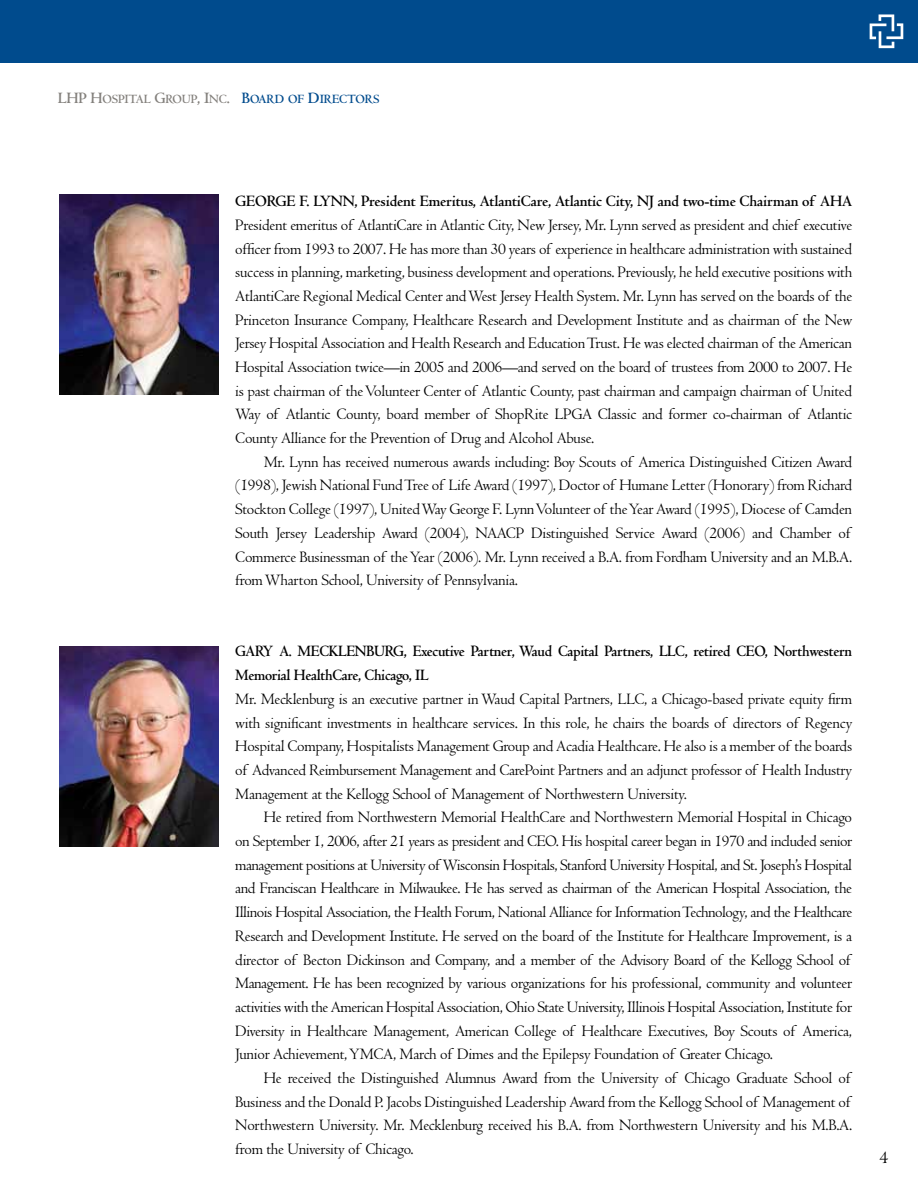
<style>
.page{position:relative;width:918px;height:1188px;background:#fff}
.page>*{position:absolute;margin:0;border:0;box-sizing:border-box;transform-origin:0 0}
.t1{font:18px "Centaur";color:#000}
.t2{font:16.5px/23.7px "Centaur";letter-spacing:-.015em;color:#000;text-align:justify}
.t3{font:700 16.5px/23.7px "Centaur";letter-spacing:-.02em;color:#000;scale:.94 1}
.t4{font:700 16.5px "Centaur";letter-spacing:-.02em;color:#000}
.t5{font:13.2px "Centaur MT Bold SC800";letter-spacing:-.015em;color:#004b8d}
.s1{font-size:16.5px;color:#827f7b}
.s2{color:#827f7b}
.s3{font-size:16.5px}
</style>
<div class="page">
<img style="left:59px;top:194px;width:159px;height:200px">
<img style="left:59px;top:646px;width:159px;height:200px">
<div style="left:0;top:0;width:918px;height:63px;background:#004b8d"></div>
<svg style="left:870px;top:14px;width:33px;height:34px"></svg>
<p class="t5" style="left:58px;top:92px;width:323px"><span class="s1">LHP H</span><span class="s2">OSPITAL</span> <span class="s1">G</span><span class="s2">ROUP</span><span class="s1">, I</span><span class="s2">NC</span><span class="s1">.</span> <span class="s3">B</span>OARD OF <span class="s3">D</span>IRECTORS</p>
<p class="t4" style="left:235px;top:192px;width:597px">George F. Lynn, President Emeritus, AtlantiCare, Atlantic City, NJ and two-time Chairman of AHA</p>
<p class="t2" style="left:235px;top:213px;width:619px">President emeritus of AtlantiCare in Atlantic City, New Jersey, Mr. Lynn served as president and chief executive officer from 1993 to 2007. He has more than 30 years of experience in healthcare administration with sustained success in planning, marketing, business development and operations. Previously, he held executive positions with AtlantiCare Regional Medical Center and West Jersey Health System. Mr. Lynn has served on the boards of the Princeton Insurance Company, Healthcare Research and Development Institute and as chairman of the New Jersey Hospital Association and Health Research and Education Trust. He was elected chairman of the American Hospital Association twice—in 2005 and 2006—and served on the board of trustees from 2000 to 2007. He is past chairman of the Volunteer Center of Atlantic County, past chairman and campaign chairman of United Way of Atlantic County, board member of ShopRite LPGA Classic and former co-chairman of Atlantic County Alliance for the Prevention of Drug and Alcohol Abuse.</p>
<p class="t2" style="left:235px;top:450px;width:619px;text-indent:29px">Mr. Lynn has received numerous awards including: Boy Scouts of America Distinguished Citizen Award (1998), Jewish National Fund Tree of Life Award (1997), Doctor of Humane Letter (Honorary) from Richard Stockton College (1997), United Way George F. Lynn Volunteer of the Year Award (1995), Diocese of Camden South Jersey Leadership Award (2004), NAACP Distinguished Service Award (2006) and Chamber of Commerce Businessman of the Year (2006). Mr. Lynn received a B.A. from Fordham University and an M.B.A. from Wharton School, University of Pennsylvania.</p>
<p class="t3" style="left:235px;top:640px;width:658px">Gary A. Mecklenburg, Executive Partner, Waud Capital Partners, LLC, retired CEO, Northwestern<br>Memorial HealthCare, Chicago, IL</p>
<p class="t2" style="left:235px;top:687px;width:618px">Mr. Mecklenburg is an executive partner in Waud Capital Partners, LLC, a Chicago-based private equity firm with significant investments in healthcare services. In this role, he chairs the boards of directors of Regency Hospital Company, Hospitalists Management Group and Acadia Healthcare. He also is a member of the boards of Advanced Reimbursement Management and CarePoint Partners and an adjunct professor of Health Industry Management at the Kellogg School of Management of Northwestern University.</p>
<p class="t2" style="left:235px;top:806px;width:619px;text-indent:29px">He retired from Northwestern Memorial HealthCare and Northwestern Memorial Hospital in Chicago on September 1, 2006, after 21 years as president and CEO. His hospital career began in 1970 and included senior management positions at University of Wisconsin Hospitals, Stanford University Hospital, and St. Joseph’s Hospital and Franciscan Healthcare in Milwaukee. He has served as chairman of the American Hospital Association, the Illinois Hospital Association, the Health Forum, National Alliance for Information Technology, and the Healthcare Research and Development Institute. He served on the board of the Institute for Healthcare Improvement, is a director of Becton Dickinson and Company, and a member of the Advisory Board of the Kellogg School of Management. He has been recognized by various organizations for his professional, community and volunteer activities with the American Hospital Association, Ohio State University, Illinois Hospital Association, Institute for Diversity in Healthcare Management, American College of Healthcare Executives, Boy Scouts of America, Junior Achievement, YMCA, March of Dimes and the Epilepsy Foundation of Greater Chicago.</p>
<p class="t2" style="left:235px;top:1066px;width:618px;text-indent:28px">He received the Distinguished Alumnus Award from the University of Chicago Graduate School of Business and the Donald P. Jacobs Distinguished Leadership Award from the Kellogg School of Management of Northwestern University. Mr. Mecklenburg received his B.A. from Northwestern University and his M.B.A. from the University of Chicago.</p>
<p class="t1" style="left:880px;top:1147px;width:10px">4</p>
</div>
